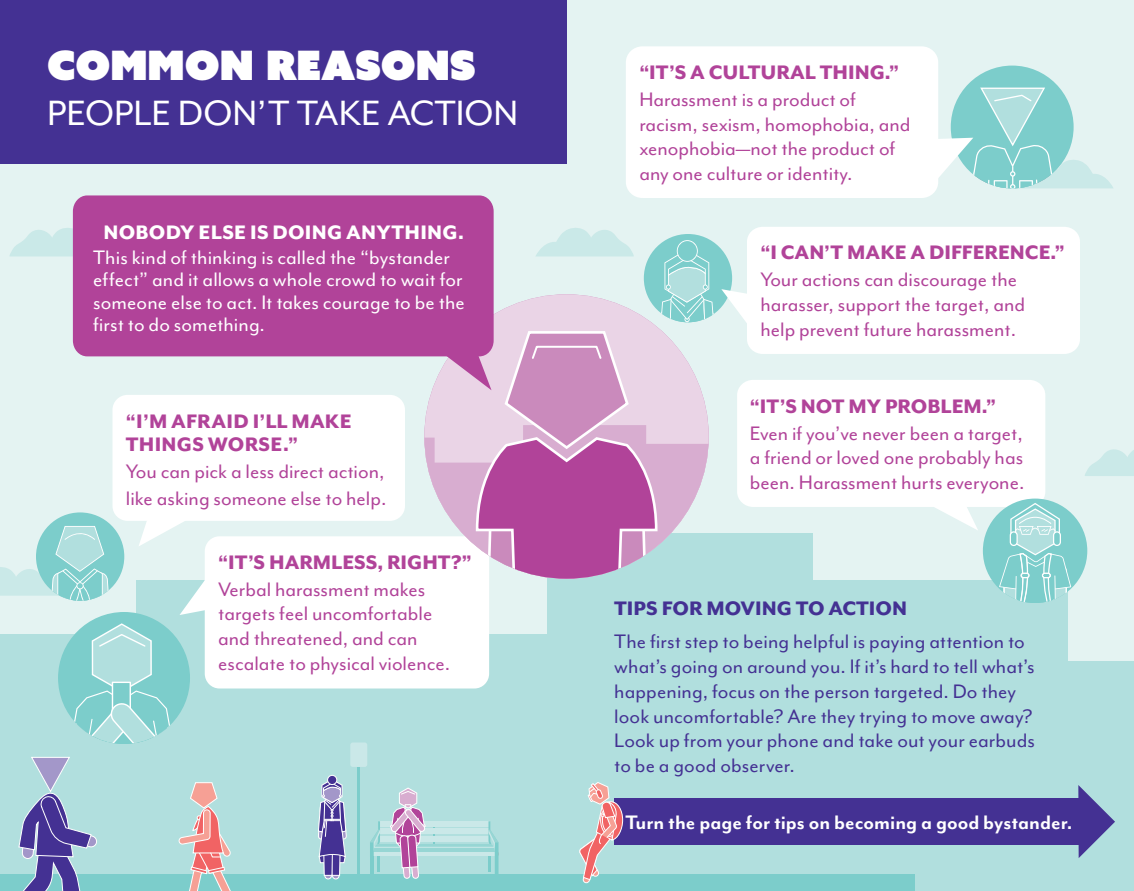
<style>
.page{position:relative;width:1134px;height:891px;background:#e4f3f2}
.page>*{position:absolute;margin:0;border:0;box-sizing:border-box;transform-origin:0 0}
.t1{font:40.5px/45px "Mr Eaves Mod OT";color:#fff}
.t2{font:22.5px/24.8px "Mr Eaves Mod OT";color:#b14399}
.t3{font:22.5px/24.8px "Mr Eaves Mod OT";letter-spacing:.005em;color:#443193}
.t4{font:22.5px/22.5px "Mr Eaves Mod OT";letter-spacing:.005em;color:#fff}
.t5{font:800 22.5px/22.5px "Mr Eaves Mod OT";color:#b14399}
.t6{font:700 22.5px "Mr Eaves Mod OT";color:#fff}
.t7{font:800 22.5px "Mr Eaves Mod OT";letter-spacing:.01em;color:#fff}
.t8{font:800 22.5px "Mr Eaves Mod OT";color:#443193}
.s1{font-family:"Azo Sans Uber"}
</style>
<div class="page">
<div style="left:547px;top:533px;width:266px;height:358px;background:#b1dfde"></div>
<div style="left:752px;top:580px;width:316px;height:311px;background:#b1dfde"></div>
<div style="left:356px;top:634px;width:191px;height:248px;background:#b1dfde"></div>
<div style="left:136px;top:580px;width:220px;height:311px;background:#b1dfde"></div>
<div style="left:0;top:634px;width:136px;height:244px;background:#b1dfde"></div>
<div style="left:0;top:875px;width:1134px;height:16px;background:#7ccdcb"></div>
<div style="left:916px;top:662px;width:218px;height:229px;background:#b1dfde"></div>
<svg style="left:9px;top:227px;width:64px;height:29px"></svg>
<svg style="left:1085px;top:449px;width:49px;height:27px"></svg>
<div style="left:0;top:0;width:567px;height:163px;background:#443193"></div>
<div style="left:951px;top:66px;width:123px;height:122px;background:#7ccdcb;border-radius:50%"></div>
<svg style="left:935px;top:86px;width:178px;height:105px"></svg>
<div style="left:205px;top:536px;width:284px;height:152px;background:#fff;border-radius:15px"></div>
<svg style="left:180px;top:580px;width:25px;height:35px"></svg>
<div style="left:626px;top:46px;width:312px;height:152px;background:#fff;border-radius:16px"></div>
<div style="left:58px;top:612px;width:132px;height:132px;background:#7ccdcb;border-radius:50%"></div>
<svg style="left:64px;top:623px;width:115px;height:121px"></svg>
<svg style="left:935px;top:507px;width:43px;height:23px"></svg>
<div style="left:737px;top:380px;width:308px;height:127px;background:#fff;border-radius:16px"></div>
<div style="left:747px;top:227px;width:333px;height:127px;background:#fff;border-radius:15px"></div>
<div style="left:36px;top:512px;width:88px;height:89px;background:#7ccdcb;border-radius:50%"></div>
<svg style="left:0;top:526px;width:113px;height:75px"></svg>
<div style="left:983px;top:499px;width:104px;height:104px;background:#7ccdcb;border-radius:50%"></div>
<svg style="left:999px;top:502px;width:72px;height:101px"></svg>
<div style="left:1010px;top:532px;width:7px;height:13px;background:#7ccdcb;border-radius:3px"></div>
<div style="left:1010px;top:531px;width:8px;height:15px;border:1px solid #fff;border-radius:3px"></div>
<div style="left:1054px;top:532px;width:6px;height:13px;background:#7ccdcb;border-radius:3px"></div>
<div style="left:1053px;top:531px;width:8px;height:15px;border:1px solid #fff;border-radius:3px"></div>
<svg style="left:139px;top:521px;width:45px;height:25px"></svg>
<div style="left:112px;top:395px;width:293px;height:126px;background:#fff;border-radius:15px"></div>
<svg style="left:407px;top:228px;width:353px;height:351px"></svg>
<div style="left:73px;top:195px;width:421px;height:161px;background:#b14399;border-radius:15px"></div>
<div style="left:614px;top:798px;width:471px;height:47px;background:#443193"></div>
<svg style="left:1078px;top:785px;width:37px;height:73px"></svg>
<svg style="left:10px;top:757px;width:87px;height:134px"></svg>
<svg style="left:370px;top:788px;width:129px;height:91px"></svg>
<svg style="left:579px;top:782px;width:44px;height:101px"></svg>
<hr style="left:357px;top:767px;width:3px;height:110px;background:#7ccdcb">
<div style="left:333px;top:841px;width:6px;height:38px;background:#a397c9;border-radius:3px"></div>
<div style="left:332px;top:841px;width:7px;height:38px;border:1px solid #fff;border-radius:3px"></div>
<div style="left:325px;top:841px;width:6px;height:38px;background:#a397c9;border-radius:3px"></div>
<div style="left:325px;top:841px;width:7px;height:38px;border:1px solid #fff;border-radius:3px"></div>
<svg style="left:318px;top:775px;width:29px;height:101px"></svg>
<div style="left:328px;top:775px;width:9px;height:10px;background:#443193;border-radius:50%"></div>
<div style="left:327px;top:775px;width:10px;height:10px;border:1px solid #fff;border-radius:50%"></div>
<div style="left:350px;top:742px;width:17px;height:25px;background:#cae8e8;border-radius:2px"></div>
<svg style="left:178px;top:782px;width:57px;height:109px"></svg>
<h2 class="t1" style="left:47px;top:46px;width:473px"><span class="s1">COMMON REASONS<br></span>PEOPLE DON’T TAKE ACTION</h2>
<p class="t7" style="left:103px;top:220px;width:362px">NOBODY ELSE IS DOING ANYTHING.</p>
<p class="t4" style="left:93px;top:246px;width:373px">This kind of thinking is called the “bystander effect” and it allows a whole crowd to wait for someone else to act. It takes courage to be the frst to do something.</p>
<p class="t5" style="left:126px;top:410px;width:227px">“I’M AFRAID I’LL MAKE<br>THINGS WORSE.”</p>
<p class="t2" style="left:126px;top:458px;width:262px;line-height:27px">You can pick a less direct action, like asking someone else to help.</p>
<p class="t5" style="left:218px;top:551px;width:255px">“IT’S HARMLESS, RIGHT?”</p>
<p class="t2" style="left:218px;top:577px;width:233px">Verbal harassment makes targets feel uncomfortable and threatened, and can escalate to physical violence.</p>
<p class="t5" style="left:639px;top:61px;width:261px">“IT’S A CULTURAL THING.”</p>
<p class="t2" style="left:639px;top:87px;width:273px">Harassment is a product of racism, sexism, homophobia, and xenophobia—not the product of any one culture or identity.</p>
<p class="t5" style="left:760px;top:242px;width:306px">“I CAN’T MAKE A DIFFERENCE.”</p>
<p class="t2" style="left:760px;top:267px;width:266px">Your actions can discourage the harasser, support the target, and help prevent future harassment.</p>
<p class="t5" style="left:750px;top:395px;width:248px">“IT’S NOT MY PROBLEM.”</p>
<p class="t2" style="left:750px;top:421px;width:276px;text-align:justify">Even if you’ve never been a target, a friend or loved one probably has been. Harassment hurts everyone.</p>
<h3 class="t8" style="left:614px;top:596px;width:294px">TIPS FOR MOVING TO ACTION</h3>
<p class="t3" style="left:614px;top:630px;width:422px">The frst step to being helpful is paying attention to what’s going on around you. If it’s hard to tell what’s happening, focus on the person targeted. Do they look uncomfortable? Are they trying to move away?<br>Look up from your phone and take out your earbuds to be a good observer.</p>
<p class="t6" style="left:626px;top:810px;width:449px">Turn the page for tips on becoming a good bystander.</p>
</div>
